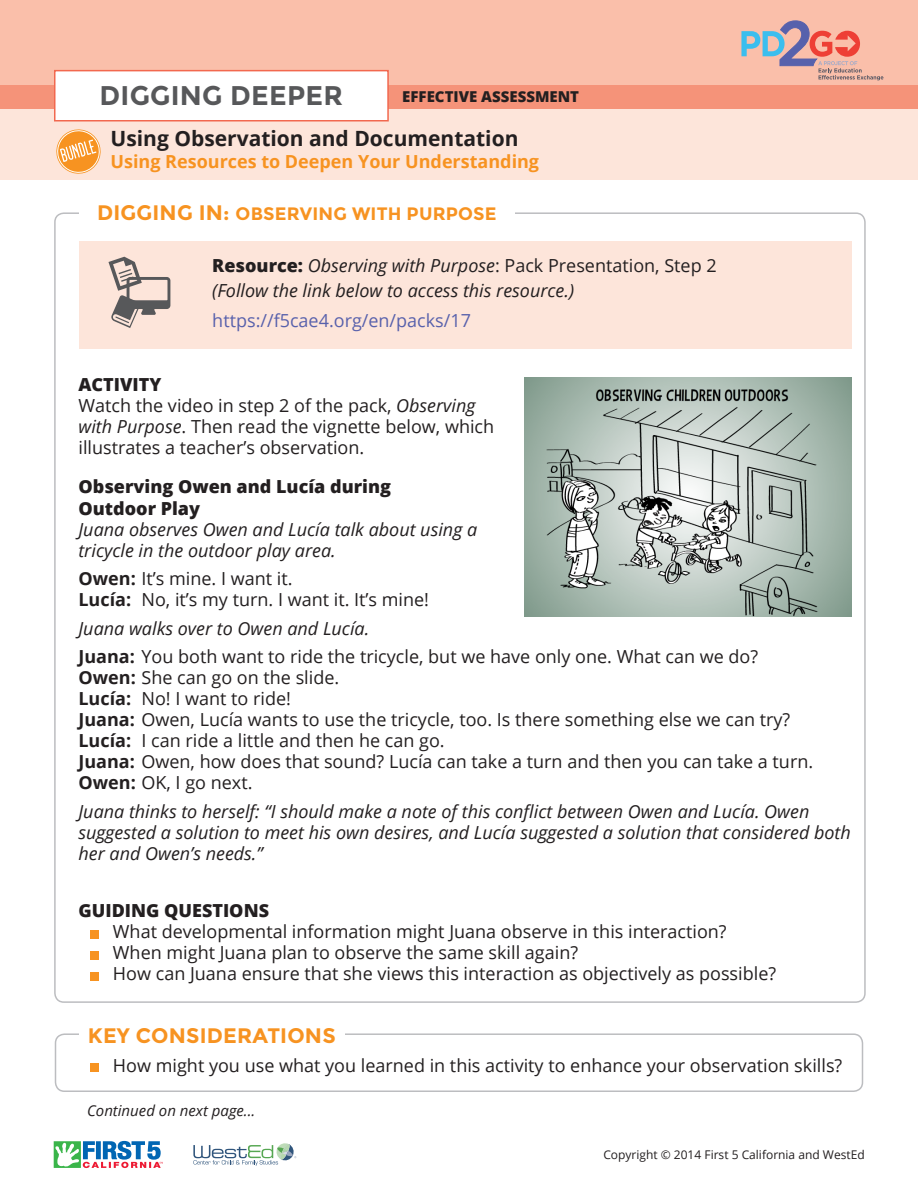
<style>
.page{position:relative;width:918px;height:1188px;background:#fff}
.page>*{position:absolute;margin:0;border:0;box-sizing:border-box;transform-origin:0 0}
.t1{font:700 27px "Montserrat";letter-spacing:.01em;color:#57585a}
.t2{font:700 21px "Open Sans";color:#231f20}
.Head{font:700 21px "Montserrat";letter-spacing:.01em;color:#f79321}
.copy{font:18px/21px "Open Sans";color:#231f20}
.copy-2{font:italic 18px/21px "Open Sans";color:#231f20}
.copy_-_inset_1_tab{font:18px "Open Sans";color:#231f20}
.t3{font:700 18px "Open Sans";color:#f79321}
.copy_bold{font:800 18px/21.6px "Open Sans";color:#231f20}
.Head-2{font:700 18px "Montserrat";letter-spacing:.01em;color:#f79321}
.copy-3{font:18px "Open Sans";color:#5861ac}
.Subhead_2{font:800 18px "Open Sans";color:#231f20}
.copy_-_inset_1_tab-2{font:italic 15px "Open Sans";color:#231f20}
.t4{font:800 15px "Open Sans";color:#231f20}
.t5{font:12px "Open Sans";color:#231f20}
.s1{font-size:21px}
.s2{font-weight:800}
.s3{font-style:italic}
.s4{font-weight:700}
</style>
<div class="page">
<div style="left:0;top:103px;width:918px;height:76px;background:#fde5da"></div>
<svg style="left:54px;top:1141px;width:109px;height:27px"></svg>
<svg style="left:193px;top:1143px;width:103px;height:23px"></svg>
<div style="left:0;top:0;width:918px;height:85px;background:#fabfaa"></div>
<div style="left:0;top:85px;width:918px;height:24px;background:#f59379"></div>
<div style="left:55px;top:71px;width:333px;height:50px;background:#fff"></div>
<div style="left:54px;top:70px;width:335px;height:52px;border:2px solid #f2684f"></div>
<svg style="left:741px;top:21px;width:142px;height:59px"></svg>
<svg style="left:56px;top:129px;width:45px;height:45px"></svg>
<div style="left:90px;top:930px;width:9px;height:8px;background:#f79321"></div>
<div style="left:90px;top:951px;width:9px;height:8px;background:#f79321"></div>
<div style="left:90px;top:972px;width:9px;height:8px;background:#f79321"></div>
<div style="left:55px;top:1033px;width:808px;height:59px;border:2px solid #bcbdc0;border-radius:9px"></div>
<div style="left:90px;top:1063px;width:9px;height:9px;background:#f79321"></div>
<div style="left:79px;top:1023px;width:266px;height:20px;background:#fff"></div>
<div style="left:79px;top:241px;width:773px;height:107px;background:#fde5da"></div>
<svg style="left:108px;top:257px;width:62px;height:71px"></svg>
<img style="left:525px;top:377px;width:327px;height:240px">
<h1 class="t1" style="left:100px;top:79px;width:245px">DIGGING DEEPER</h1>
<p class="t4" style="left:402px;top:85px;width:178px">EFFECTIVE ASSESSMENT</p>
<p class="t2" style="left:111px;top:124px;width:409px">Using Observation and Documentation</p>
<p class="t3" style="left:111px;top:148px;width:430px">Using Resources to Deepen Your Understanding</p>
<p class="Head-2" style="left:97px;top:203px;width:401px"><span class="s1">DIGGING IN:</span> OBSERVING WITH PURPOSE</p>
<p class="copy" style="left:212px;top:254px;width:506px"><span class="s2">Resource:</span> <span class="s3">Observing with Purpose</span>: Pack Presentation, Step 2</p>
<p class="copy-2" style="left:212px;top:280px;width:363px">(Follow the link below to access this resource.)</p>
<p class="copy-3" style="left:212px;top:309px;width:260px">https://f5cae4.org/en/packs/17</p>
<p class="Subhead_2" style="left:78px;top:371px;width:84px">ACTIVITY</p>
<p class="copy" style="left:78px;top:395px;width:417px">Watch the video in step 2 of the pack, <span class="s3">Observing with Purpose</span>. Then read the vignette below, which illustrates a teacher’s observation.</p>
<p class="copy_bold" style="left:78px;top:475px;width:314px">Observing Owen and Lucía during<br>Outdoor Play</p>
<p class="copy-2" style="left:78px;top:518px;width:400px">Juana observes Owen and Lucía talk about using a tricycle in the outdoor play area.</p>
<p class="copy" style="left:78px;top:568px;width:216px"><span class="s4">Owen:</span> It’s mine. I want it.</p>
<p class="copy" style="left:78px;top:589px;width:352px"><span class="s4">Lucía:</span> No, it’s my turn. I want it. It’s mine!</p>
<p class="copy-2" style="left:78px;top:617px;width:292px">Juana walks over to Owen and Lucía.</p>
<p class="copy" style="left:78px;top:646px;width:681px"><span class="s4">Juana:</span> You both want to ride the tricycle, but we have only one. What can we do?</p>
<p class="copy" style="left:78px;top:667px;width:262px"><span class="s4">Owen:</span> She can go on the slide.</p>
<p class="copy" style="left:78px;top:688px;width:214px"><span class="s4">Lucía:</span> No! I want to ride!</p>
<p class="copy" style="left:78px;top:709px;width:713px"><span class="s4">Juana:</span> Owen, Lucía wants to use the tricycle, too. Is there something else we can try?</p>
<p class="copy" style="left:78px;top:730px;width:368px"><span class="s4">Lucía:</span> I can ride a little and then he can go.</p>
<p class="copy" style="left:78px;top:751px;width:736px"><span class="s4">Juana:</span> Owen, how does that sound? Lucía can take a turn and then you can take a turn.</p>
<p class="copy" style="left:78px;top:772px;width:176px"><span class="s4">Owen:</span> OK, I go next.</p>
<p class="copy-2" style="left:78px;top:800px;width:774px">Juana thinks to herself: “I should make a note of this conflict between Owen and Lucía. Owen suggested a solution to meet his own desires, and Lucía suggested a solution that considered both her and Owen’s needs.”</p>
<p class="Subhead_2" style="left:78px;top:897px;width:192px">GUIDING QUESTIONS</p>
<p class="copy_-_inset_1_tab" style="left:113px;top:920px;width:615px">What developmental information might Juana observe in this interaction?</p>
<p class="copy_-_inset_1_tab" style="left:113px;top:941px;width:467px">When might Juana plan to observe the same skill again?</p>
<p class="copy_-_inset_1_tab" style="left:113px;top:962px;width:665px">How can Juana ensure that she views this interaction as objectively as possible?</p>
<p class="Head" style="left:88px;top:1023px;width:249px">KEY CONSIDERATIONS</p>
<p class="copy_-_inset_1_tab" style="left:113px;top:1053px;width:731px">How might you use what you learned in this activity to enhance your observation skills?</p>
<p class="copy_-_inset_1_tab-2" style="left:87px;top:1100px;width:170px">Continued on next page...</p>
<p class="t5" style="left:603px;top:1147px;width:263px">Copyright © 2014 First 5 California and WestEd</p>
</div>
